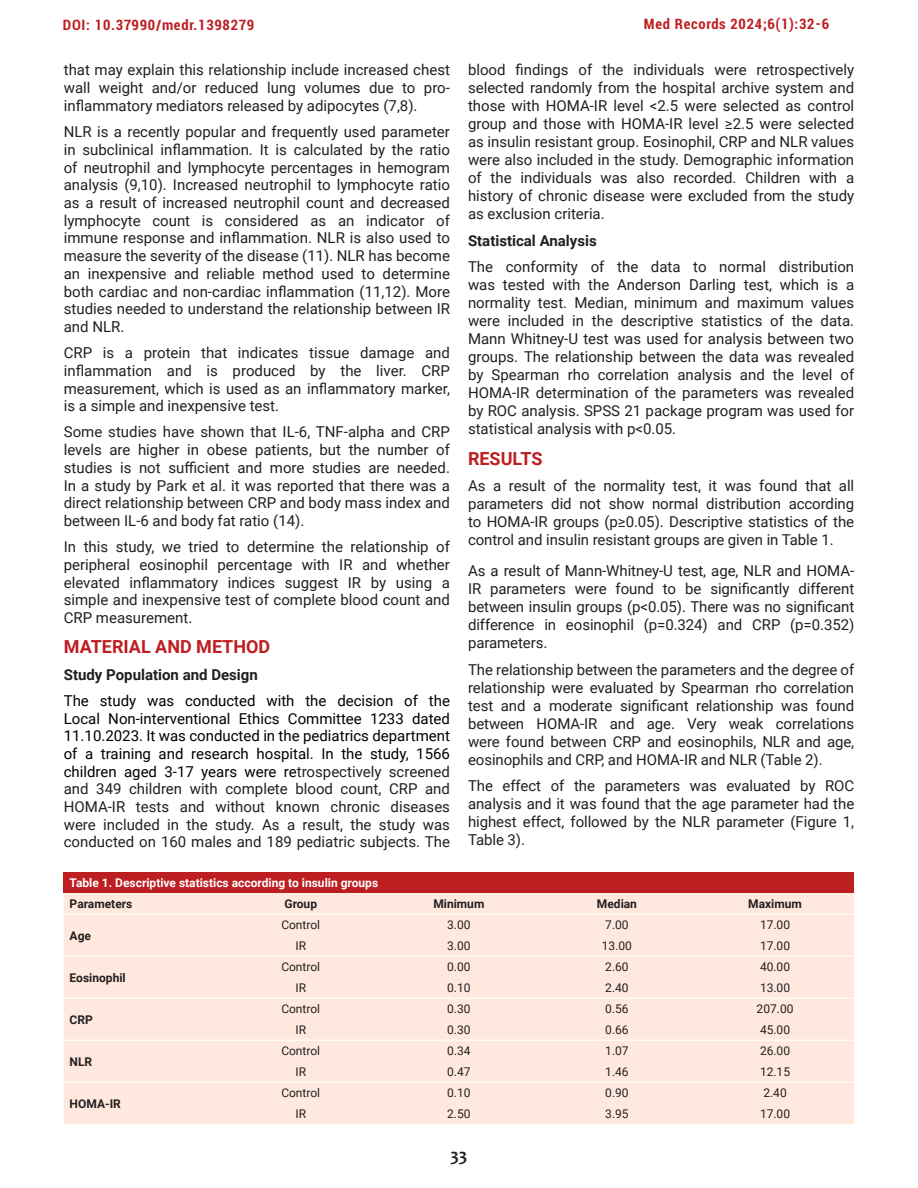
<style>
.page{position:relative;width:918px;height:1188px;background:#fff}
.page>*{position:absolute;margin:0;border:0;box-sizing:border-box;transform-origin:0 0}
.yan_başlık_bordo{font:700 18px "Roboto";color:#bd1e22}
.t1{font:700 18px "Candara";color:#231f20}
.t2{font:15px/18px "Roboto";color:#231f20;text-align:justify}
.t3{font:15px/17.7px "Roboto";color:#000;text-align:justify}
.t4{font:700 condensed 15px "Roboto";letter-spacing:.05em;color:#bd1e22}
.t5{font:700 15px "Roboto";color:#231f20}
.t6{font:12px "Roboto";color:#231f20}
.t7{font:700 12px "Roboto";color:#231f20}
.t8{font:700 12px "Roboto";color:#fff}
.s1{color:#231f20}
</style>
<div class="page">
<div style="left:64px;top:872px;width:790px;height:21px;background:#bd1e22"></div>
<div style="left:64px;top:893px;width:790px;height:231px;background:#ffe9df"></div>
<hr style="left:64px;top:914px;width:158px;height:1px;background:#fff">
<hr style="left:222px;top:914px;width:158px;height:1px;background:#fff">
<hr style="left:380px;top:914px;width:158px;height:1px;background:#fff">
<hr style="left:538px;top:914px;width:158px;height:1px;background:#fff">
<hr style="left:696px;top:914px;width:158px;height:1px;background:#fff">
<hr style="left:64px;top:956px;width:158px;height:1px;background:#fff">
<hr style="left:222px;top:956px;width:158px;height:1px;background:#fff">
<hr style="left:380px;top:956px;width:158px;height:1px;background:#fff">
<hr style="left:538px;top:956px;width:158px;height:1px;background:#fff">
<hr style="left:696px;top:956px;width:158px;height:1px;background:#fff">
<hr style="left:64px;top:998px;width:158px;height:1px;background:#fff">
<hr style="left:222px;top:998px;width:158px;height:1px;background:#fff">
<hr style="left:380px;top:998px;width:158px;height:1px;background:#fff">
<hr style="left:538px;top:998px;width:158px;height:1px;background:#fff">
<hr style="left:696px;top:998px;width:158px;height:1px;background:#fff">
<hr style="left:64px;top:1040px;width:158px;height:1px;background:#fff">
<hr style="left:222px;top:1040px;width:158px;height:1px;background:#fff">
<hr style="left:380px;top:1040px;width:158px;height:1px;background:#fff">
<hr style="left:538px;top:1040px;width:158px;height:1px;background:#fff">
<hr style="left:696px;top:1040px;width:158px;height:1px;background:#fff">
<hr style="left:64px;top:1082px;width:158px;height:1px;background:#fff">
<hr style="left:222px;top:1082px;width:158px;height:1px;background:#fff">
<hr style="left:380px;top:1082px;width:158px;height:1px;background:#fff">
<hr style="left:538px;top:1082px;width:158px;height:1px;background:#fff">
<hr style="left:696px;top:1082px;width:158px;height:1px;background:#fff">
<p class="t4" style="left:63px;top:14px;width:193px">DOI: 10.37990/medr.1398279</p>
<p class="t4" style="left:644px;top:14px;width:187px">Med Records 2024;6(1):32-6</p>
<p class="t2" style="left:64px;top:60px;width:388px">that may explain this relationship include increased chest wall weight and/or reduced lung volumes due to pro&shy;inflammatory mediators released by adipocytes (7,8).</p>
<p class="t2" style="left:64px;top:122px;width:388px">NLR is a recently popular and frequently used parameter in subclinical inflammation. It is calculated by the ratio of neutrophil and lymphocyte percentages in hemogram analysis (9,10). Increased neutrophil to lymphocyte ratio as a result of increased neutrophil count and decreased lymphocyte count is considered as an indicator of immune response and inflammation. NLR is also used to measure the severity of the disease (11). NLR has become an inexpensive and reliable method used to determine both cardiac and non-cardiac inflammation (11,12). More studies needed to understand the relationship between IR and NLR.</p>
<p class="t2" style="left:64px;top:343px;width:388px">CRP is a protein that indicates tissue damage and inflammation and is produced by the liver. CRP measurement, which is used as an inflammatory marker, is a simple and inexpensive test.</p>
<p class="t2" style="left:64px;top:423px;width:388px">Some studies have shown that IL-6, TNF-alpha and CRP levels are higher in obese patients, but the number of studies is not sufficient and more studies are needed.<br>In a study by Park et al. it was reported that there was a direct relationship between CRP and body mass index and between IL-6 and body fat ratio (14).</p>
<p class="t2" style="left:64px;top:537px;width:388px">In this study, we tried to determine the relationship of peripheral eosinophil percentage with IR and whether elevated inflammatory indices suggest IR by using a simple and inexpensive test of complete blood count and CRP measurement.</p>
<p class="yan_başlık_bordo" style="left:64px;top:634px;width:208px">MATERIAL AND METHOD</p>
<p class="t5" style="left:64px;top:664px;width:196px">Study Population and Design</p>
<p class="t3" style="left:64px;top:691px;width:388px">The study was conducted with the decision of the Local Non-interventional Ethics Committee 1233 dated 11.10.2023. It was conducted in the pediatrics department of a training and research hospital. In the study, 1566 children aged 3-17 years were re<span class="s1">trospectively screened and 349 children with complete blood count, CRP and HOMA-IR tests and without known chronic diseases were included in the study. As a result, the study was conducted on 160 males and 189 pediatric subjects. The</span></p>
<p class="t2" style="left:468px;top:60px;width:388px">blood findings of the individuals were retrospectively selected randomly from the hospital archive system and those with HOMA-IR level &lt;2.5 were selected as control group and those with HOMA-IR level ≥2.5 were selected as insulin resistant group. Eosinophil, CRP and NLR values were also included in the study. Demographic information of the individuals was also recorded. Children with a history of chronic disease were excluded from the study as exclusion criteria.</p>
<p class="t5" style="left:468px;top:230px;width:130px">Statistical Analysis</p>
<p class="t2" style="left:468px;top:257px;width:388px">The conformity of the data to normal distribution was tested with the Anderson Darling test, which is a normality test. Median, minimum and maximum values were included in the descriptive statistics of the data.<br>Mann Whitney-U test was used for analysis between two groups. The relationship between the data was revealed by Spearman rho correlation analysis and the level of HOMA-IR determination of the parameters was revealed by ROC analysis. SPSS 21 package program was used for statistical analysis with p&lt;0.05.</p>
<p class="yan_başlık_bordo" style="left:468px;top:446px;width:76px">RESULTS</p>
<p class="t2" style="left:468px;top:476px;width:388px">As a result of the normality test, it was found that all parameters did not show normal distribution according to HOMA-IR groups (p≥0.05). Descriptive statistics of the control and insulin resistant groups are given in Table 1.</p>
<p class="t2" style="left:468px;top:561px;width:388px">As a result of Mann-Whitney-U test, age, NLR and HOMA-IR parameters were found to be significantly different between insulin groups (p&lt;0.05). There was no significant difference in eosinophil (p=0.324) and CRP (p=0.352) parameters.</p>
<p class="t2" style="left:468px;top:660px;width:388px">The relationship between the parameters and the degree of relationship were evaluated by Spearman rho correlation test and a moderate significant relationship was found between HOMA-IR and age. Very weak correlations were found between CRP and eosinophils, NLR and age, eosinophils and CRP, and HOMA-IR and NLR (Table 2).</p>
<p class="t2" style="left:468px;top:776px;width:388px">The effect of the parameters was evaluated by ROC analysis and it was found that the age parameter had the highest effect, followed by the NLR parameter (Figure 1, Table 3).</p>
<p class="t8" style="left:70px;top:875px;width:310px">Table 1. Descriptive statistics according to insulin groups</p>
<p class="t7" style="left:70px;top:896px;width:64px">Parameters</p>
<p class="t7" style="left:284px;top:896px;width:34px">Group</p>
<p class="t7" style="left:433px;top:896px;width:53px">Minimum</p>
<p class="t7" style="left:597px;top:896px;width:42px">Median</p>
<p class="t7" style="left:748px;top:896px;width:55px">Maximum</p>
<p class="t7" style="left:70px;top:927px;width:23px">Age</p>
<p class="t6" style="left:281px;top:917px;width:40px">Control</p>
<p class="t6" style="left:447px;top:917px;width:25px">3.00</p>
<p class="t6" style="left:605px;top:917px;width:25px">7.00</p>
<p class="t6" style="left:760px;top:917px;width:32px">17.00</p>
<p class="t6" style="left:295px;top:938px;width:12px">IR</p>
<p class="t6" style="left:447px;top:938px;width:25px">3.00</p>
<p class="t6" style="left:602px;top:938px;width:32px">13.00</p>
<p class="t6" style="left:760px;top:938px;width:32px">17.00</p>
<p class="t7" style="left:70px;top:969px;width:58px">Eosinophil</p>
<p class="t7" style="left:70px;top:1011px;width:25px">CRP</p>
<p class="t7" style="left:70px;top:1053px;width:24px">NLR</p>
<p class="t7" style="left:70px;top:1095px;width:53px">HOMA-IR</p>
<p class="t6" style="left:281px;top:959px;width:40px">Control</p>
<p class="t6" style="left:447px;top:959px;width:25px">0.00</p>
<p class="t6" style="left:605px;top:959px;width:25px">2.60</p>
<p class="t6" style="left:760px;top:959px;width:32px">40.00</p>
<p class="t6" style="left:295px;top:980px;width:12px">IR</p>
<p class="t6" style="left:447px;top:980px;width:25px">0.10</p>
<p class="t6" style="left:605px;top:980px;width:25px">2.40</p>
<p class="t6" style="left:760px;top:980px;width:32px">13.00</p>
<p class="t6" style="left:281px;top:1001px;width:40px">Control</p>
<p class="t6" style="left:447px;top:1001px;width:25px">0.30</p>
<p class="t6" style="left:605px;top:1001px;width:25px">0.56</p>
<p class="t6" style="left:757px;top:1001px;width:38px">207.00</p>
<p class="t6" style="left:295px;top:1022px;width:12px">IR</p>
<p class="t6" style="left:447px;top:1022px;width:25px">0.30</p>
<p class="t6" style="left:605px;top:1022px;width:25px">0.66</p>
<p class="t6" style="left:760px;top:1022px;width:32px">45.00</p>
<p class="t6" style="left:281px;top:1043px;width:40px">Control</p>
<p class="t6" style="left:447px;top:1043px;width:25px">0.34</p>
<p class="t6" style="left:605px;top:1043px;width:25px">1.07</p>
<p class="t6" style="left:760px;top:1043px;width:32px">26.00</p>
<p class="t6" style="left:295px;top:1064px;width:12px">IR</p>
<p class="t6" style="left:447px;top:1064px;width:25px">0.47</p>
<p class="t6" style="left:605px;top:1064px;width:25px">1.46</p>
<p class="t6" style="left:760px;top:1064px;width:32px">12.15</p>
<p class="t6" style="left:281px;top:1085px;width:40px">Control</p>
<p class="t6" style="left:447px;top:1085px;width:25px">0.10</p>
<p class="t6" style="left:605px;top:1085px;width:25px">0.90</p>
<p class="t6" style="left:763px;top:1085px;width:25px">2.40</p>
<p class="t6" style="left:295px;top:1106px;width:12px">IR</p>
<p class="t6" style="left:447px;top:1106px;width:25px">2.50</p>
<p class="t6" style="left:605px;top:1106px;width:25px">3.95</p>
<p class="t6" style="left:760px;top:1106px;width:32px">17.00</p>
<p class="t1" style="left:450px;top:1143px;width:18px">33</p>
</div>
